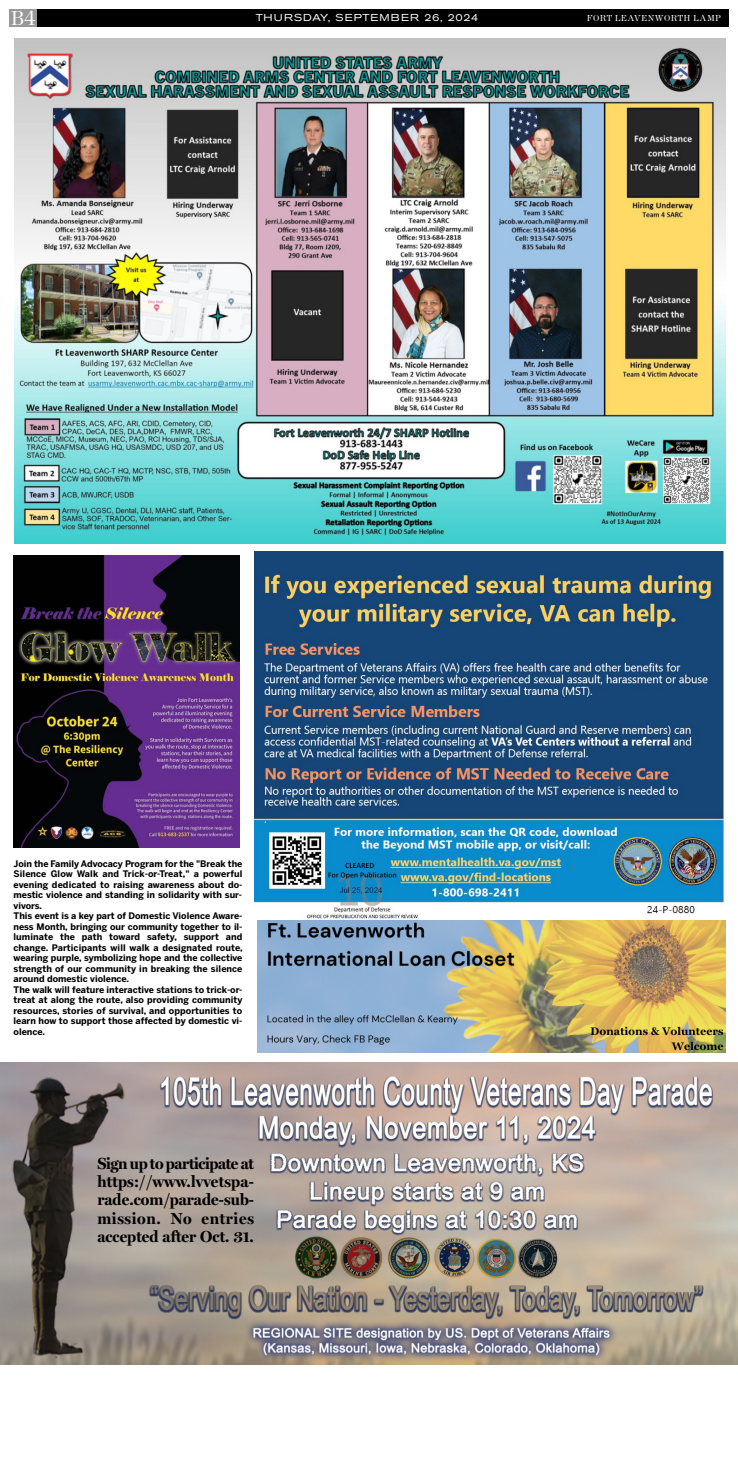
<style>
.page{position:relative;width:738px;height:1476px;background:#fff}
.page>*{position:absolute;margin:0;border:0;box-sizing:border-box;transform-origin:0 0}
.t1{font:21px "Modern M216 Lgt";color:#fff;scale:.91 1}
.t2{font:700 16.1px/18.2px "Miller Display";letter-spacing:.005em;color:#000;text-align:justify}
.t3{font:expanded 10px "Akzidenz Grotesk BE";letter-spacing:.095em;color:#fff}
.t4{font:700 9px/10.5px "Benton Sans";color:#000}
.t5{font:9px "Modern M216 Lgt";letter-spacing:.05em;color:#fff}
</style>
<div class="page">
<div style="left:35px;top:9px;width:694px;height:18px;background:#000"></div>
<div style="left:10px;top:9px;width:27px;height:18px;background:#999"></div>
<img style="left:14px;top:39px;width:711px;height:504px">
<img style="left:255px;top:552px;width:470px;height:368px">
<img style="left:14px;top:555px;width:226px;height:293px">
<img style="left:257px;top:920px;width:468px;height:132px">
<img style="left:0;top:1063px;width:738px;height:302px">
<h1 class="t1" style="left:11px;top:11px;width:29px">B4</h1>
<p class="t3" style="left:256px;top:14px;width:224px">THURSDAY, SEPTEMBER 26, 2024</p>
<p class="t5" style="left:587px;top:15px;width:136px">FORT LEAVENWORTH LAMP</p>
<p class="t4" style="left:14px;top:858px;width:231px">Join the Family Advocacy Program for the "Break the Silence Glow Walk and Trick-or-Treat," a powerful evening dedicated to raising awareness about do&shy;mestic violence and standing in solidarity with sur&shy;vivors.<br>This event is a key part of Domestic Violence Aware&shy;ness Month, bringing our community together to il&shy;luminate the path toward safety, support and change. Participants will walk a designated route, wearing purple, symbolizing hope and the collective strength of our community in breaking the silence around domestic violence.<br>The walk will feature interactive stations to trick-or&shy;treat at along the route, also providing community resources, stories of survival, and opportunities to learn how to support those affected by domestic vi&shy;olence.</p>
<h2 class="t2" style="left:97px;top:1154px;width:158px">Sign up to participate at https://www.lvvetspa&shy;rade.com/parade-sub&shy;mission. No entries accepted after Oct. 31.</h2>
</div>
